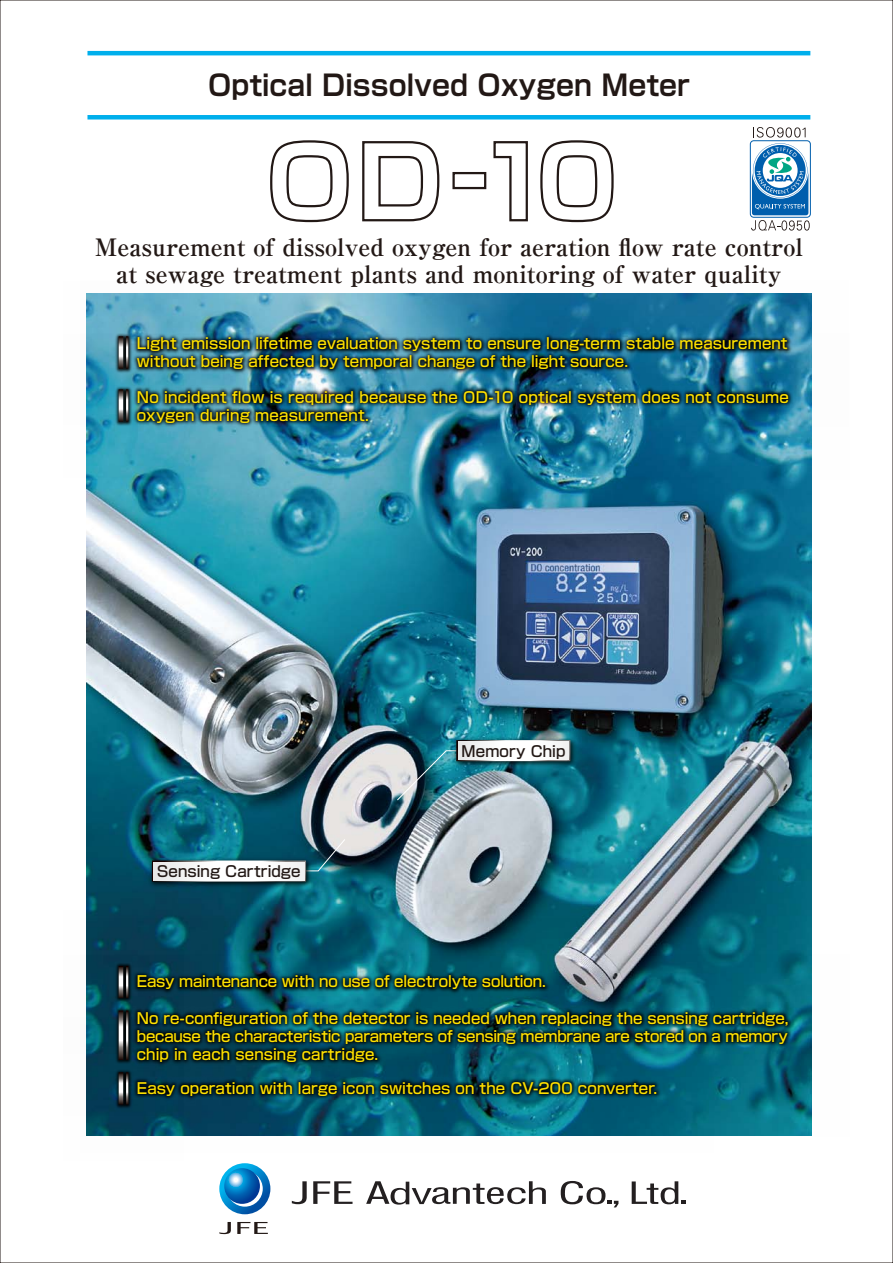
<style>
.page{position:relative;width:893px;height:1263px;background:#fff}
.page>*{position:absolute;margin:0;border:0;box-sizing:border-box;transform-origin:0 0}
.t1{font:700 28.5px "Shin Go De";color:#221815}
.t2{font:700 24px/27px "Ryumin Pro";color:#221815;text-align:center}
.t3{font:500 15px/18px "Shin Go";letter-spacing:.005em;color:#ffe100}
.t4{font:500 15px "Shin Go";letter-spacing:-.015em;color:#ffe100}
.t5{font:500 15px "Shin Go";color:#221815}
</style>
<div class="page">
<img style="left:86px;top:480px;width:725px;height:475px">
<div style="left:87px;top:115px;width:723px;height:5px;background:#00afec"></div>
<hr style="left:87px;top:51px;width:723px;height:4px;background:#00afec">
<svg style="left:270px;top:140px;width:79px;height:83px"></svg>
<svg style="left:362px;top:141px;width:78px;height:81px"></svg>
<div style="left:452px;top:172px;width:34px;height:17px;border:2px solid #221815"></div>
<svg style="left:493px;top:141px;width:35px;height:81px"></svg>
<svg style="left:540px;top:140px;width:74px;height:83px"></svg>
<svg style="left:157px;top:838px;width:189px;height:34px;background:#1b687b"></svg>
<img style="left:396px;top:750px;width:118px;height:51px">
<img style="left:147px;top:855px;width:167px;height:34px">
<svg style="left:152px;top:860px;width:154px;height:21px"></svg>
<div style="left:153px;top:862px;width:152px;height:18px;background:linear-gradient(to right,#f3f3f3,#fdfdfd)"></div>
<img style="left:451px;top:734px;width:128px;height:36px">
<svg style="left:456px;top:740px;width:114px;height:21px"></svg>
<div style="left:458px;top:742px;width:111px;height:18px;background:linear-gradient(to right,#f2f3f3,#fefefe)"></div>
<img style="left:86px;top:910px;width:98px;height:8px">
<img style="left:86px;top:918px;width:520px;height:37px">
<img style="left:86px;top:293px;width:726px;height:41px">
<img style="left:86px;top:334px;width:726px;height:146px">
<img style="left:86px;top:334px;width:98px;height:143px">
<svg style="left:119px;top:390px;width:9px;height:31px"></svg>
<img style="left:86px;top:955px;width:726px;height:181px">
<img style="left:86px;top:955px;width:98px;height:160px">
<svg style="left:119px;top:1011px;width:9px;height:49px"></svg>
<svg style="left:219px;top:1222px;width:12px;height:12px"></svg>
<svg style="left:237px;top:1222px;width:31px;height:12px"></svg>
<svg style="left:219px;top:1163px;width:51px;height:51px"></svg>
<svg style="left:224px;top:1168px;width:36px;height:36px"></svg>
<svg style="left:292px;top:1181px;width:15px;height:23px"></svg>
<svg style="left:313px;top:1181px;width:40px;height:23px"></svg>
<svg style="left:561px;top:1181px;width:57px;height:26px"></svg>
<svg style="left:366px;top:1181px;width:180px;height:23px"></svg>
<svg style="left:632px;top:1181px;width:53px;height:23px"></svg>
<svg style="left:750px;top:127px;width:61px;height:104px"></svg>
<h1 class="t1" style="left:208px;top:66px;width:483px">Optical Dissolved Oxygen Meter</h1>
<h2 class="t2" style="left:95px;top:232px;width:709px">Measurement of dissolved oxygen for aeration flow rate control at sewage treatment plants and monitoring of water quality</h2>
<p class="t3" style="left:137px;top:334px;width:652px">Light emission lifetime evaluation system to ensure long-term stable measurement without being affected by temporal change of the light source.</p>
<p class="t3" style="left:137px;top:387px;width:653px">No incident flow is required because the OD-10 optical system does not consume oxygen during measurement.</p>
<p class="t5" style="left:157px;top:861px;width:145px">Sensing Cartridge</p>
<p class="t5" style="left:462px;top:741px;width:105px">Memory Chip</p>
<p class="t4" style="left:137px;top:972px;width:411px">Easy maintenance with no use of electrolyte solution.</p>
<p class="t3" style="left:137px;top:1008px;width:653px;text-align:justify">No re-configuration of the detector is needed when replacing the sensing cartridge, because the characteristic parameters of sensing membrane are stored on a memory chip in each sensing cartridge.</p>
<p class="t3" style="left:137px;top:1078px;width:522px">Easy operation with large icon switches on the CV-200 converter.</p>
</div>
